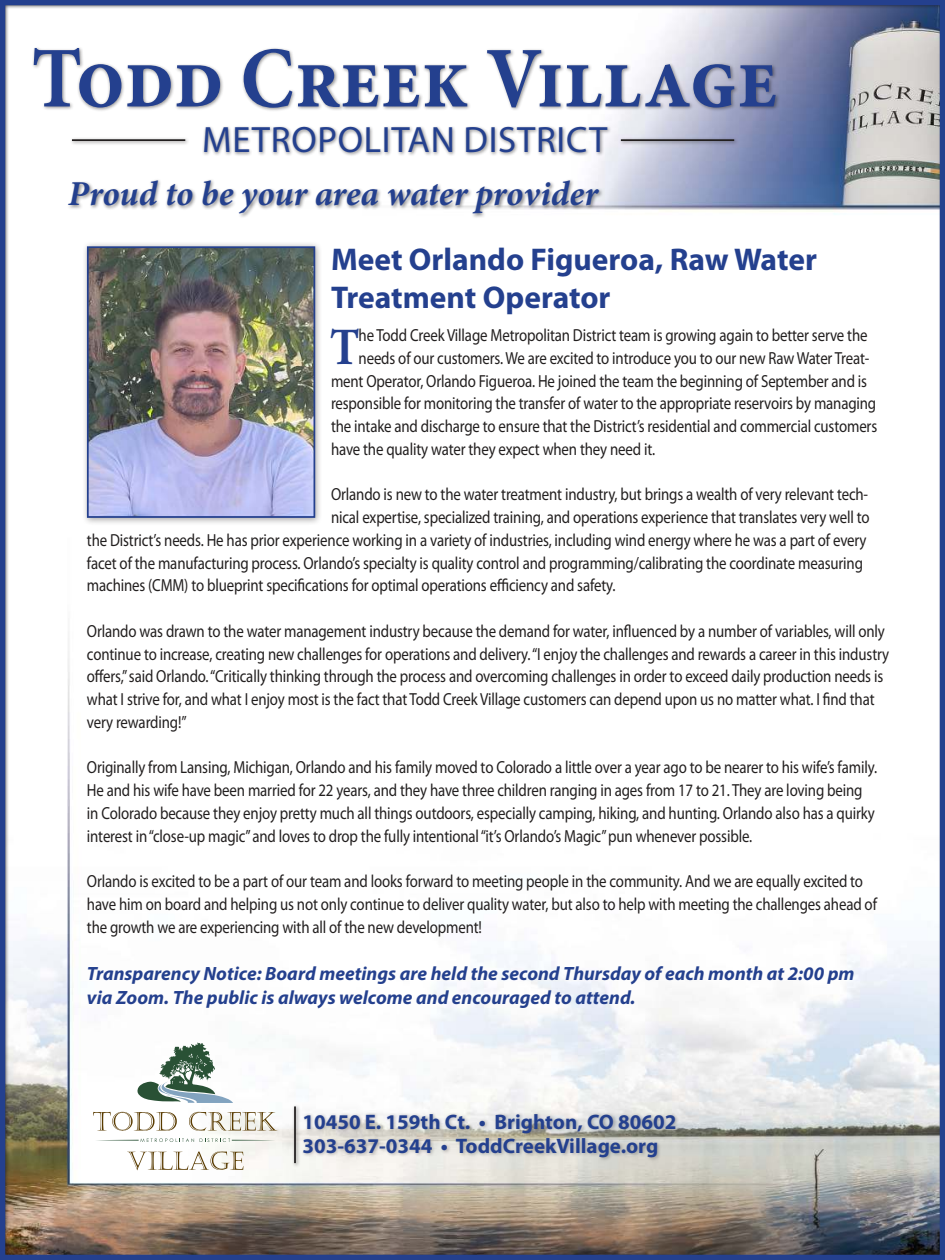
<style>
.page{position:relative;width:945px;height:1260px;background:#fff}
.page>*{position:absolute;margin:0;border:0;box-sizing:border-box;transform-origin:0 0}
.t1{font:700 86.62px "Minion Pro";color:#24408e;scale:.91 1}
.t2{font:700 51.8px "Adobe Garamond Pro";color:#24408e;scale:.85 1}
.t3{font:36.75px "Myriad Pro";letter-spacing:.02em;color:#24408e}
.t4{font:italic 700 35px "Minion Pro";letter-spacing:-.005em;color:#24408e}
.t5{font:700 31.5px/37.8px "Myriad Pro";color:#24408e}
.t6{font:700 21px/24.5px "Myriad Pro";color:#24408e}
.t7{font:italic 700 19.25px/24.5px "Myriad Pro";color:#24408e}
.t8{font:17.5px/22.8px "Myriad Pro";letter-spacing:-.01em;color:#221f1f;scale:.85 1}
</style>
<div class="page">
<div style="left:0;top:0;width:945px;height:1260px;background:#221f1f;opacity:.75"></div>
<div style="left:0;top:0;width:945px;height:1260px;border:5px solid #24408e"></div>
<h1 class="t1" style="left:32px;top:26px;width:822px">Todd Creek Village</h1>
<h3 class="t3" style="left:202px;top:125px;width:407px">METROPOLITAN DISTRICT</h3>
<h3 class="t4" style="left:68px;top:181px;width:531px">Proud to be your area water provider</h3>
<h3 class="t5" style="left:331px;top:243px;width:488px">Meet Orlando Figueroa, Raw Water<br>Treatment Operator</h3>
<h2 class="t2" style="left:331px;top:316px;width:35px">T</h2>
<p class="t8" style="left:359px;top:325px;width:600px">he Todd Creek Village Metropolitan District team is growing again to better serve the</p>
<p class="t8" style="left:359px;top:348px;width:602px">needs of our customers. We are excited to introduce you to our new Raw Water Treat-</p>
<p class="t8" style="left:331px;top:371px;width:632px">ment Operator, Orlando Figueroa. He joined the team the beginning of September and is</p>
<p class="t8" style="left:331px;top:393px;width:643px">responsible for monitoring the transfer of water to the appropriate reservoirs by managing</p>
<p class="t8" style="left:331px;top:416px;width:644px">the intake and discharge to ensure that the District’s residential and commercial customers</p>
<p class="t8" style="left:331px;top:439px;width:383px">have the quality water they expect when they need it.</p>
<p class="t8" style="left:331px;top:484px;width:634px">Orlando is new to the water treatment industry, but brings a wealth of very relevant tech-</p>
<p class="t8" style="left:331px;top:507px;width:635px">nical expertise, specialized training, and operations experience that translates very well to</p>
<p class="t8" style="left:87px;top:530px;width:919px">the District’s needs. He has prior experience working in a variety of industries, including wind energy where he was a part of every</p>
<p class="t8" style="left:87px;top:553px;width:915px">facet of the manufacturing process. Orlando’s specialty is quality control and programming/calibrating the coordinate measuring</p>
<p class="t8" style="left:87px;top:575px;width:623px">machines (CMM) to blueprint specifications for optimal operations efficiency and safety.</p>
<p class="t8" style="left:87px;top:621px;width:945px">Orlando was drawn to the water management industry because the demand for water, influenced by a number of variables, will only continue to increase, creating new challenges for operations and delivery. “I enjoy the challenges and rewards a career in this industry offers,” said Orlando. “Critically thinking through the process and overcoming challenges in order to exceed daily production needs is what I strive for, and what I enjoy most is the fact that Todd Creek Village customers can depend upon us no matter what. I find that very rewarding!”</p>
<p class="t8" style="left:87px;top:757px;width:931px">Originally from Lansing, Michigan, Orlando and his family moved to Colorado a little over a year ago to be nearer to his wife’s family.<br>He and his wife have been married for 22 years, and they have three children ranging in ages from 17 to 21. They are loving being in Colorado because they enjoy pretty much all things outdoors, especially camping, hiking, and hunting. Orlando also has a quirky interest in “close-up magic” and loves to drop the fully intentional “it’s Orlando’s Magic” pun whenever possible.</p>
<p class="t8" style="left:87px;top:871px;width:931px">Orlando is excited to be a part of our team and looks forward to meeting people in the community. And we are equally excited to have him on board and helping us not only continue to deliver quality water, but also to help with meeting the challenges ahead of the growth we are experiencing with all of the new development!</p>
<p class="t7" style="left:87px;top:963px;width:769px">Transparency Notice: Board meetings are held the second Thursday of each month at 2:00 pm via Zoom. The public is always welcome and encouraged to attend.</p>
<p class="t6" style="left:302px;top:1111px;width:376px">10450 E. 159th Ct. • Brighton, CO 80602<br>303-637-0344 • ToddCreekVillage.org</p>
</div>
